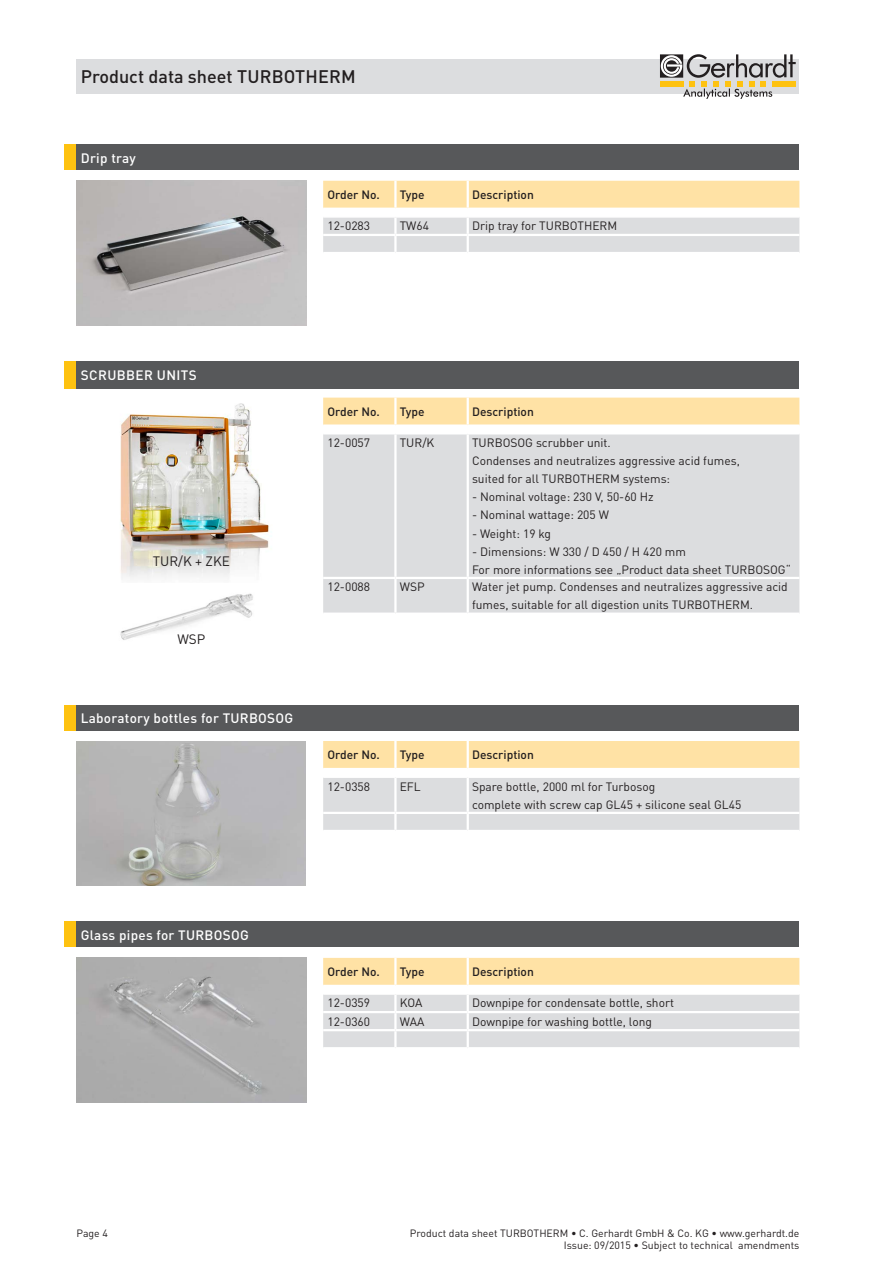
<style>
.page{position:relative;width:893px;height:1263px;background:#fff}
.page>*{position:absolute;margin:0;border:0;box-sizing:border-box;transform-origin:0 0}
.t1{font:500 18px "DINOT";color:#231f20}
.t2{font:500 13.5px "DINOT";letter-spacing:.02em;color:#fff}
.t3{font:13.5px "DINOT";color:#231f20}
.t4{font:12px/18px "DINOT";color:#231f20}
.t5{font:500 12px "DINOT";color:#231f20}
.t6{font:10.5px/12px "DINOT";color:#231f20;text-align:right}
</style>
<div class="page">
<div style="left:77px;top:59px;width:722px;height:34px;background:#dcdddf"></div>
<svg style="left:660px;top:54px;width:136px;height:45px"></svg>
<svg style="left:323px;top:181px;width:476px;height:71px"></svg>
<hr style="left:394px;top:181px;width:3px;height:27px;background:#fff">
<hr style="left:467px;top:181px;width:2px;height:27px;background:#fff">
<hr style="left:323px;top:208px;width:72px;height:1px;background:#fff">
<hr style="left:395px;top:208px;width:73px;height:1px;background:#fff">
<hr style="left:468px;top:208px;width:331px;height:1px;background:#fff">
<div style="left:64px;top:145px;width:13px;height:25px;background:#fec210"></div>
<div style="left:77px;top:145px;width:722px;height:25px;background:#57585a"></div>
<img style="left:77px;top:181px;width:229px;height:144px">
<svg style="left:323px;top:741px;width:476px;height:89px;background:#ebe3d1"></svg>
<hr style="left:394px;top:741px;width:3px;height:27px;background:#fff">
<hr style="left:467px;top:741px;width:2px;height:27px;background:#fff">
<hr style="left:323px;top:768px;width:72px;height:1px;background:#fff">
<hr style="left:395px;top:768px;width:73px;height:1px;background:#fff">
<hr style="left:468px;top:768px;width:331px;height:1px;background:#fff">
<div style="left:64px;top:705px;width:13px;height:25px;background:#fec210"></div>
<div style="left:77px;top:705px;width:722px;height:25px;background:#57585a"></div>
<img style="left:77px;top:741px;width:229px;height:144px">
<svg style="left:323px;top:958px;width:476px;height:89px"></svg>
<hr style="left:394px;top:958px;width:3px;height:27px;background:#fff">
<hr style="left:467px;top:958px;width:2px;height:27px;background:#fff">
<hr style="left:323px;top:985px;width:72px;height:1px;background:#fff">
<hr style="left:395px;top:985px;width:73px;height:1px;background:#fff">
<hr style="left:468px;top:985px;width:331px;height:1px;background:#fff">
<div style="left:64px;top:922px;width:13px;height:25px;background:#fec210"></div>
<div style="left:77px;top:922px;width:722px;height:25px;background:#57585a"></div>
<img style="left:77px;top:958px;width:229px;height:144px">
<div style="left:323px;top:434px;width:476px;height:178px;background:#dcdddf"></div>
<div style="left:323px;top:398px;width:476px;height:26px;background:#ffe2a5"></div>
<hr style="left:394px;top:434px;width:3px;height:143px;background:#fff">
<hr style="left:467px;top:434px;width:2px;height:143px;background:#fff">
<hr style="left:323px;top:577px;width:72px;height:2px;background:#fff">
<hr style="left:395px;top:577px;width:73px;height:2px;background:#fff">
<hr style="left:394px;top:579px;width:3px;height:33px;background:#fff">
<hr style="left:468px;top:577px;width:331px;height:2px;background:#fff">
<hr style="left:467px;top:579px;width:2px;height:33px;background:#fff">
<hr style="left:394px;top:398px;width:3px;height:26px;background:#fff">
<hr style="left:467px;top:398px;width:2px;height:26px;background:#fff">
<div style="left:64px;top:361px;width:13px;height:28px;background:#fec210"></div>
<div style="left:77px;top:361px;width:722px;height:28px;background:#57585a"></div>
<img style="left:120px;top:403px;width:150px;height:176px">
<img style="left:120px;top:593px;width:133px;height:47px">
<h1 class="t1" style="left:81px;top:65px;width:276px">Product data sheet TURBOTHERM</h1>
<p class="t2" style="left:81px;top:149px;width:57px">Drip tray</p>
<p class="t5" style="left:327px;top:187px;width:54px">Order No.</p>
<p class="t5" style="left:400px;top:187px;width:26px">Type</p>
<p class="t5" style="left:472px;top:187px;width:63px">Description</p>
<p class="t4" style="left:327px;top:217px;width:44px">12-0283</p>
<p class="t4" style="left:400px;top:217px;width:31px">TW64</p>
<p class="t4" style="left:472px;top:217px;width:147px">Drip tray for TURBOTHERM</p>
<p class="t2" style="left:81px;top:367px;width:118px">SCRUBBER UNITS</p>
<p class="t3" style="left:153px;top:553px;width:79px">TUR/K + ZKE</p>
<p class="t3" style="left:177px;top:631px;width:29px">WSP</p>
<p class="t2" style="left:81px;top:709px;width:214px">Laboratory bottles for TURBOSOG</p>
<p class="t5" style="left:327px;top:404px;width:54px">Order No.</p>
<p class="t5" style="left:400px;top:404px;width:26px">Type</p>
<p class="t5" style="left:472px;top:404px;width:63px">Description</p>
<p class="t4" style="left:327px;top:434px;width:44px">12-0057</p>
<p class="t4" style="left:400px;top:434px;width:36px">TUR/K</p>
<p class="t4" style="left:472px;top:434px;width:269px">TURBOSOG scrubber unit.<br>Condenses and neutralizes aggressive acid fumes, suited for all TURBOTHERM systems:</p>
<p class="t4" style="left:472px;top:488px;width:183px">- Nominal voltage: 230 V, 50-60 Hz</p>
<p class="t4" style="left:472px;top:506px;width:139px">- Nominal wattage: 205 W</p>
<p class="t4" style="left:472px;top:524px;width:81px">- Weight: 19 kg</p>
<p class="t4" style="left:472px;top:542px;width:320px">- Dimensions: W 330 / D 450 / H 420 mm<br>For more informations see „Product data sheet TURBOSOG“</p>
<p class="t4" style="left:327px;top:578px;width:44px">12-0088</p>
<p class="t4" style="left:400px;top:578px;width:26px">WSP</p>
<p class="t4" style="left:472px;top:578px;width:317px">Water jet pump. Condenses and neutralizes aggressive acid fumes, suitable for all digestion units TURBOTHERM.</p>
<p class="t5" style="left:327px;top:747px;width:54px">Order No.</p>
<p class="t5" style="left:400px;top:747px;width:26px">Type</p>
<p class="t5" style="left:472px;top:747px;width:63px">Description</p>
<p class="t4" style="left:327px;top:777px;width:44px">12-0358</p>
<p class="t4" style="left:400px;top:777px;width:23px">EFL</p>
<p class="t4" style="left:472px;top:777px;width:271px">Spare bottle, 2000 ml for Turbosog<br>complete with screw cap GL45 + silicone seal GL45</p>
<p class="t2" style="left:81px;top:926px;width:169px">Glass pipes for TURBOSOG</p>
<p class="t5" style="left:327px;top:964px;width:54px">Order No.</p>
<p class="t5" style="left:400px;top:964px;width:26px">Type</p>
<p class="t5" style="left:472px;top:964px;width:63px">Description</p>
<p class="t4" style="left:327px;top:994px;width:44px">12-0359</p>
<p class="t4" style="left:400px;top:994px;width:24px">KOA</p>
<p class="t4" style="left:472px;top:994px;width:204px">Downpipe for condensate bottle, short</p>
<p class="t4" style="left:327px;top:1012px;width:44px">12-0360</p>
<p class="t4" style="left:400px;top:1012px;width:26px">WAA</p>
<p class="t4" style="left:472px;top:1012px;width:181px">Downpipe for washing bottle, long</p>
<p class="t6" style="left:77px;top:1227px;width:33px">Page 4</p>
<p class="t6" style="left:410px;top:1227px;width:391px">Product data sheet TURBOTHERM • C. Gerhardt GmbH &amp; Co. KG • www.gerhardt.de<br>Issue: 09/2015 • Subject to technical amendments</p>
</div>
